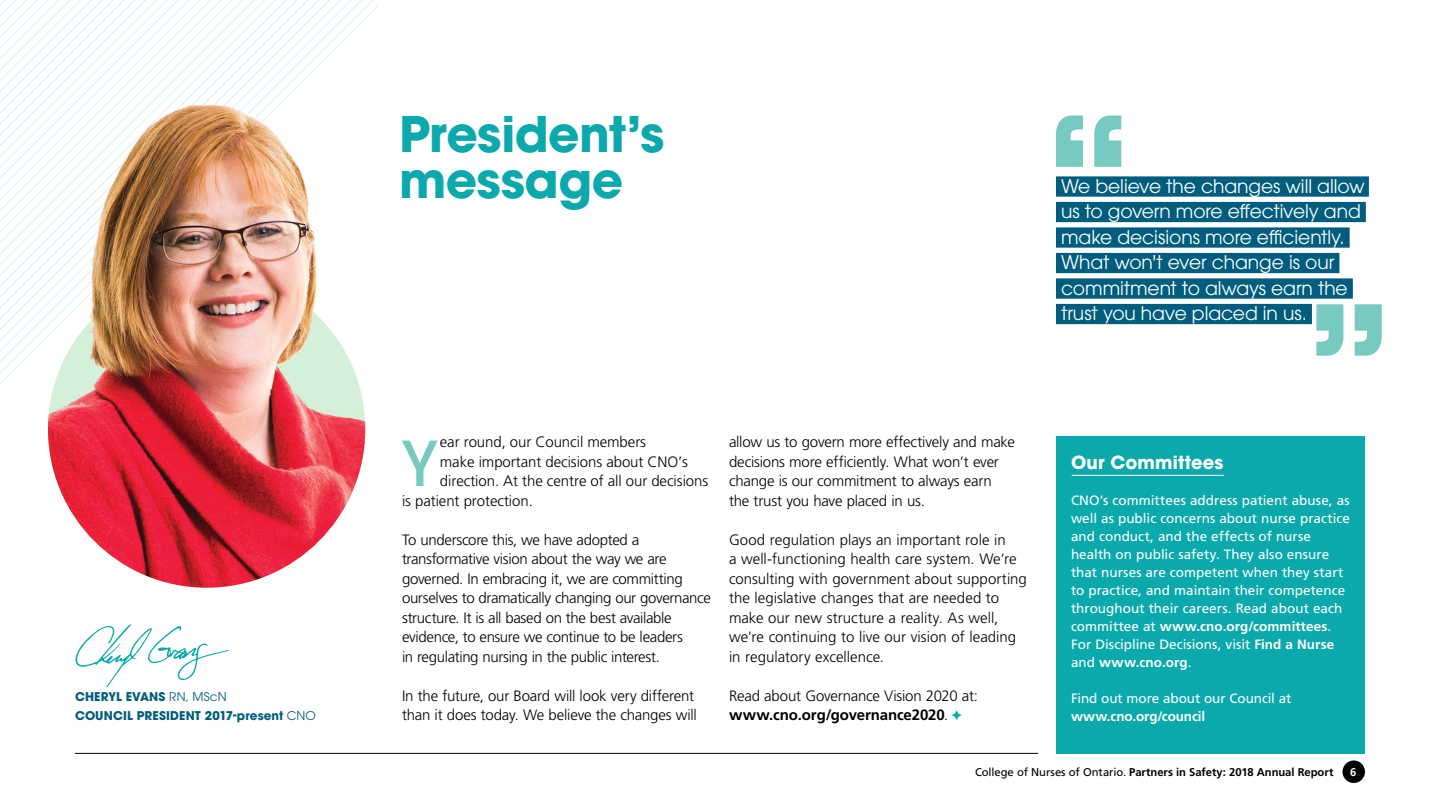
<style>
.page{position:relative;width:1440px;height:810px;background:#fff}
.page>*{position:absolute;margin:0;border:0;box-sizing:border-box;transform-origin:0 0}
.t1{font:500 61.35px "ITC Avant Garde Std";color:#76cabf}
.t2{font:700 48.75px/46.9px "ITC Avant Garde Pro";letter-spacing:-.01em;color:#0ca9ac}
.t3{font:18.75px/25.5px "ITC Avant Garde Pro";letter-spacing:-.005em;color:#fff}
.t4{font:700 18px "ITC Avant Garde Std";letter-spacing:.01em;color:#fff}
.t5{font:300 15px/19.5px "Frutiger LT Std";letter-spacing:-.01em;color:#000}
.t6{font:13.5px/18px "Frutiger LT Std";color:#fff}
.t7{font:700 13.5px "Frutiger LT Std";letter-spacing:-.01em;color:#fff}
.t8{font:700 12px/19.5px "ITC Avant Garde Pro";letter-spacing:.005em;color:#005d7d}
.t9{font:700 11.25px "Frutiger LT Std";letter-spacing:-.005em;color:#000}
.t10{font:700 11.25px "Frutiger LT Std";color:#fff}
.s1{font-weight:400}
.s2{font-weight:700}
.s3{color:#0ca9ac}
</style>
<div class="page">
<svg style="left:0;top:0;width:239px;height:557px"></svg>
<img style="left:48px;top:270px;width:317px;height:318px;border-radius:159px">
<img style="left:57px;top:52px;width:281px;height:336px">
<div style="left:1342px;top:760px;width:23px;height:23px;background:#000;border-radius:50%"></div>
<svg style="left:75px;top:624px;width:154px;height:63px"></svg>
<hr style="left:75px;top:753px;width:963px;height:1px;background:#000">
<div style="left:1056px;top:176px;width:313px;height:21px;background:#005d7d"></div>
<div style="left:1056px;top:202px;width:310px;height:20px;background:#005d7d"></div>
<div style="left:1056px;top:227px;width:294px;height:21px;background:#005d7d"></div>
<div style="left:1056px;top:253px;width:283px;height:20px;background:#005d7d"></div>
<div style="left:1056px;top:278px;width:297px;height:21px;background:#005d7d"></div>
<div style="left:1056px;top:304px;width:256px;height:20px;background:#005d7d"></div>
<svg style="left:1056px;top:116px;width:65px;height:51px"></svg>
<svg style="left:1316px;top:304px;width:66px;height:52px"></svg>
<div style="left:1056px;top:436px;width:309px;height:318px;background:#0ca9ac"></div>
<hr style="left:1072px;top:475px;width:152px;height:1px;background:#fff">
<p class="t8" style="left:75px;top:686px;width:242px">CHERYL EVANS <span class="s1">RN, MScN<br></span>COUNCIL PRESIDENT 2017-present <span class="s1">CNO</span></p>
<h2 class="t2" style="left:399px;top:110px;width:267px">President’s message</h2>
<p class="t3" style="left:1061px;top:173px;width:305px">We believe the changes will allow us to govern more effectively and make decisions more efficiently.<br>What won't ever change is our commitment to always earn the trust you have placed in us.</p>
<h1 class="t1" style="left:401px;top:426px;width:39px">Y</h1>
<p class="t5" style="left:440px;top:432px;width:208px">ear round, our Council members</p>
<p class="t5" style="left:440px;top:452px;width:250px">make important decisions about CNO’s</p>
<p class="t5" style="left:440px;top:471px;width:270px">direction. At the centre of all our decisions</p>
<p class="t5" style="left:402px;top:491px;width:132px">is patient protection.</p>
<p class="t5" style="left:402px;top:530px;width:310px">To underscore this, we have adopted a transformative vision about the way we are governed. In embracing it, we are committing ourselves to dramatically changing our governance structure. It is all based on the best available evidence, to ensure we continue to be leaders<br>in regulating nursing in the public interest.</p>
<p class="t5" style="left:402px;top:686px;width:296px">In the future, our Board will look very different than it does today. We believe the changes will</p>
<p class="t5" style="left:729px;top:432px;width:288px">allow us to govern more effectively and make decisions more efficiently. What won’t ever change is our commitment to always earn the trust you have placed in us.</p>
<p class="t5" style="left:729px;top:530px;width:299px">Good regulation plays an important role in<br>a well-functioning health care system. We’re consulting with government about supporting the legislative changes that are needed to make our new structure a reality. As well, we're continuing to live our vision of leading in regulatory excellence.</p>
<p class="t5" style="left:729px;top:686px;width:251px">Read about Governance Vision 2020 at: <span class="s2">www.cno.org/governance2020</span>. <span class="s3">➔</span></p>
<p class="t4" style="left:1071px;top:450px;width:154px">Our Committees</p>
<p class="t6" style="left:1071px;top:491px;width:280px">CNO’s committees address patient abuse, as well as public concerns about nurse practice and conduct, and the effects of nurse health on public safety. They also ensure that nurses are competent when they start to practice, and maintain their competence throughout their careers. Read about each committee at <span class="s2">www.cno.org/committees</span>.<br>For Discipline Decisions, visit <span class="s2">Find a Nurse </span>and <span class="s2">www.cno.org</span>.</p>
<p class="t6" style="left:1071px;top:689px;width:222px">Find out more about our Council at</p>
<p class="t7" style="left:1071px;top:708px;width:136px">www.cno.org/council</p>
<p class="t9" style="left:975px;top:765px;width:360px"><span class="s1">College of Nurses of Ontario.</span> Partners in Safety: 2018 Annual Report</p>
<p class="t10" style="left:1350px;top:765px;width:8px">6</p>
</div>
